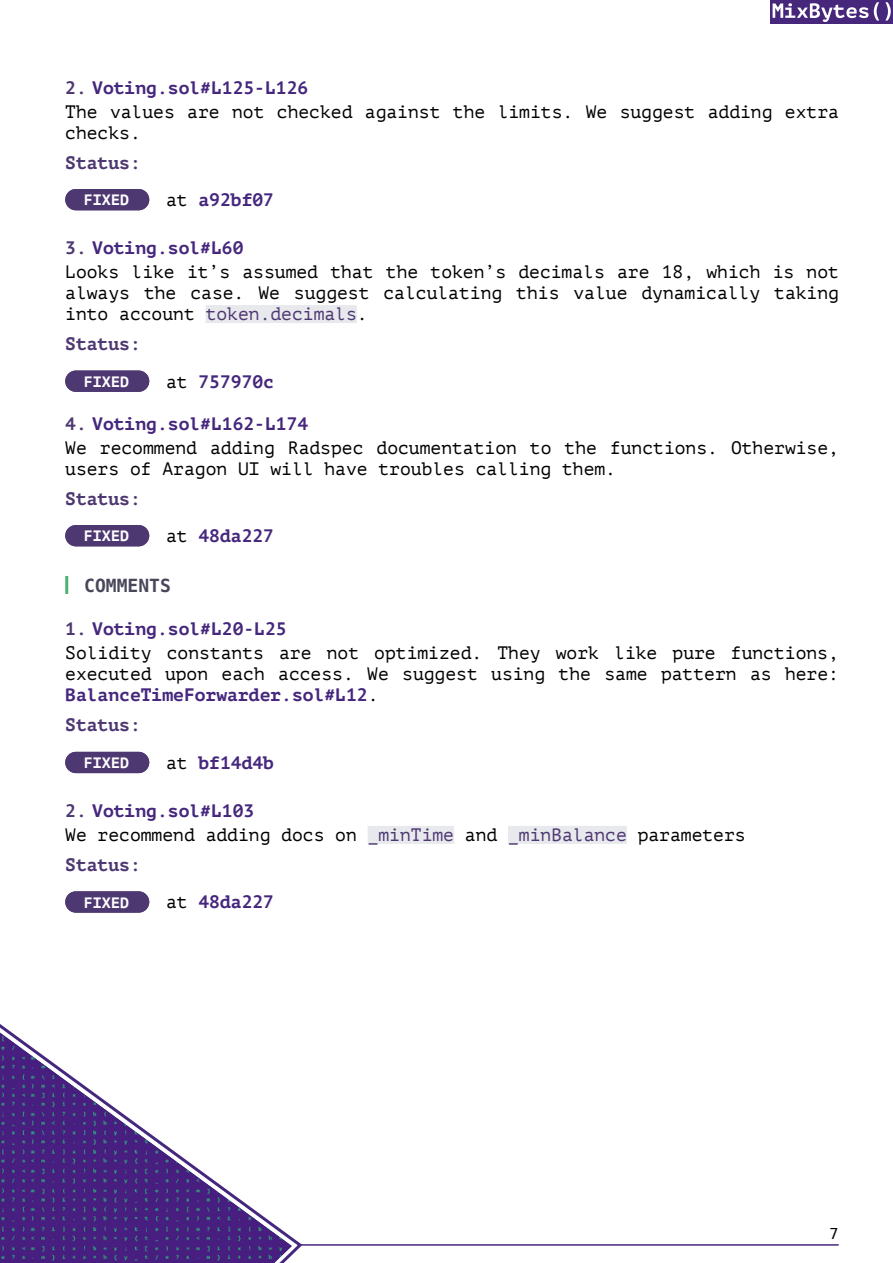
<style>
.page{position:relative;width:893px;height:1263px;background:#fff}
.page>*{position:absolute;margin:0;border:0;box-sizing:border-box;transform-origin:0 0}
.t1{font:18px/24px "PT Mono";color:#000}
.t2{font:700 18px "PT Mono";color:#45277d}
.t3{font:700 18px "PT Mono";color:#4e3872}
.t4{font:700 18px "Menlo";color:#48475a}
.t5{font:700 15px "PT Mono";letter-spacing:.005em;color:#fff}
.t6{font:15px "Menlo";color:#000}
.s1{font-weight:700;color:#4e3872}
.s2{font-weight:700;color:#45277d}
.s3{font-weight:400;color:#000}
.s4{color:#4e3872}
</style>
<div class="page">
<hr style="left:299px;top:1244px;width:539px;height:2px;background:#45277c">
<svg style="left:0;top:1024px;width:304px;height:239px"></svg>
<div style="left:770px;top:0;width:123px;height:24px;background:#46277c"></div>
<svg style="left:773px;top:2px;width:106px;height:20px"></svg>
<svg style="left:885px;top:2px;width:6px;height:19px"></svg>
<div style="left:206px;top:305px;width:151px;height:18px;background:#e8e9ed"></div>
<div style="left:65px;top:189px;width:84px;height:21px;background:#4e3872;border-radius:11px"></div>
<div style="left:65px;top:371px;width:84px;height:21px;background:#4e3872;border-radius:11px"></div>
<div style="left:65px;top:525px;width:84px;height:21px;background:#4e3872;border-radius:11px"></div>
<div style="left:368px;top:826px;width:86px;height:18px;background:#e8e9ed"></div>
<div style="left:508px;top:826px;width:119px;height:18px;background:#e8e9ed"></div>
<div style="left:65px;top:752px;width:84px;height:21px;background:#4e3872;border-radius:11px"></div>
<div style="left:65px;top:891px;width:84px;height:22px;background:#4e3872;border-radius:11px"></div>
<hr style="left:65px;top:576px;width:3px;height:18px;background:#4db374">
<p class="t1" style="left:65px;top:75px;width:775px"><span class="s1">2.</span> <span class="s2">Voting.sol#L125-L126<br></span>The values are not checked against the limits. We suggest adding extra</p>
<p class="t1" style="left:65px;top:120px;width:77px">checks.</p>
<p class="t3" style="left:65px;top:152px;width:77px">Status:</p>
<p class="t2" style="left:166px;top:189px;width:109px"><span class="s3">at</span> a92bf07</p>
<p class="t1" style="left:65px;top:236px;width:775px"><span class="s1">3.</span> <span class="s2">Voting.sol#L60<br></span>Looks like it’s assumed that the token’s decimals are 18, which is not</p>
<p class="t1" style="left:65px;top:282px;width:775px;line-height:21px">always the case. We suggest calculating this value dynamically taking into account <span class="s4">token.decimals</span>.</p>
<p class="t3" style="left:65px;top:333px;width:77px">Status:</p>
<p class="t2" style="left:166px;top:371px;width:109px"><span class="s3">at</span> 757970c</p>
<p class="t1" style="left:65px;top:411px;width:775px"><span class="s1">4.</span> <span class="s2">Voting.sol#L162-L174<br></span>We recommend adding Radspec documentation to the functions. Otherwise,</p>
<p class="t1" style="left:65px;top:456px;width:552px">users of Aragon UI will have troubles calling them.</p>
<p class="t3" style="left:65px;top:488px;width:77px">Status:</p>
<p class="t2" style="left:166px;top:525px;width:109px"><span class="s3">at</span> 48da227</p>
<p class="t5" style="left:84px;top:191px;width:47px">FIXED</p>
<p class="t5" style="left:84px;top:373px;width:47px">FIXED</p>
<p class="t5" style="left:84px;top:527px;width:47px">FIXED</p>
<p class="t4" style="left:84px;top:573px;width:88px">COMMENTS</p>
<p class="t1" style="left:65px;top:617px;width:775px"><span class="s1">1.</span> <span class="s2">Voting.sol#L20-L25<br></span>Solidity constants are not optimized. They work like pure functions,</p>
<p class="t1" style="left:65px;top:664px;width:775px;line-height:21px">executed upon each access. We suggest using the same pattern as here:<br><span class="s2">BalanceTimeForwarder.sol#L12</span>.</p>
<p class="t3" style="left:65px;top:714px;width:77px">Status:</p>
<p class="t2" style="left:166px;top:752px;width:110px"><span class="s3">at</span> bf14d4b</p>
<p class="t1" style="left:65px;top:799px;width:682px"><span class="s1">2.</span> <span class="s2">Voting.sol#L103<br></span>We recommend adding docs on <span class="s4">_minTime</span> and <span class="s4">_minBalance</span> parameters</p>
<p class="t3" style="left:65px;top:854px;width:77px">Status:</p>
<p class="t2" style="left:166px;top:891px;width:109px"><span class="s3">at</span> 48da227</p>
<p class="t5" style="left:84px;top:754px;width:47px">FIXED</p>
<p class="t5" style="left:84px;top:893px;width:47px">FIXED</p>
<p class="t6" style="left:830px;top:1223px;width:11px">7</p>
</div>
